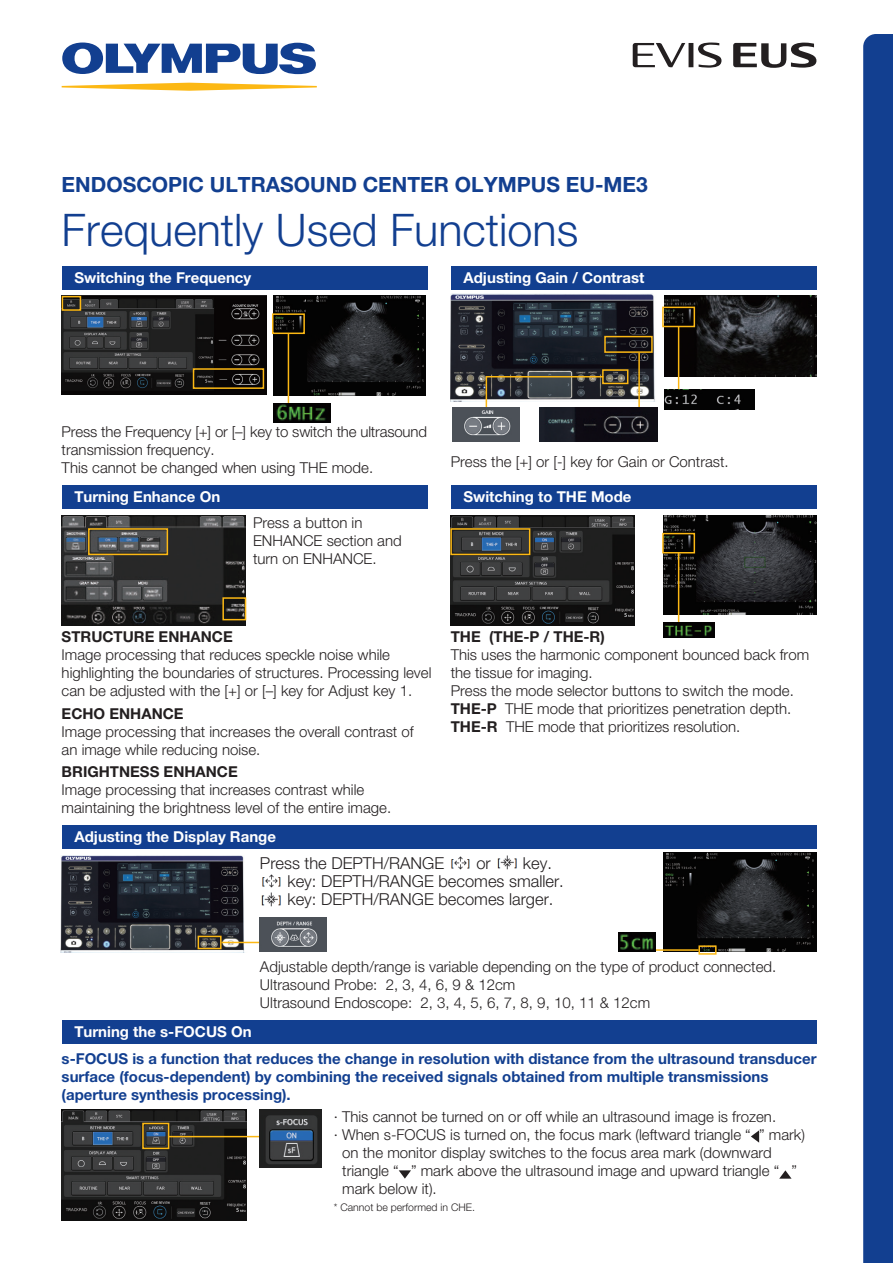
<style>
.page{position:relative;width:893px;height:1263px;background:#fff}
.page>*{position:absolute;margin:0;border:0;box-sizing:border-box;transform-origin:0 0}
.t1{font:300 45px "Helvetica Neue LT Std";color:#123f90}
.t2{font:700 21px "Helvetica Neue LT Std";color:#123f90}
.t3{font:300 16.5px/18px "Helvetica Neue LT Std";color:#231f20}
.t4{font:300 15px/18px "Helvetica Neue LT Std";color:#231f20}
.t5{font:700 15px/18px "Helvetica Neue LT Std";color:#123f90}
.t6{font:700 15px "Helvetica Neue LT Std";color:#fff}
.t7{font:700 15px "Helvetica Neue LT Std";color:#231f20}
.t8{font:300 10.5px "Helvetica Neue LT Std";color:#231f20}
.s1{font-weight:700}
</style>
<div class="page">
<svg style="left:62px;top:43px;width:254px;height:31px"></svg>
<svg style="left:62px;top:83px;width:255px;height:8px"></svg>
<svg style="left:863px;top:34px;width:30px;height:1229px;background:#174392"></svg>
<img style="left:450px;top:294px;width:205px;height:108px">
<svg style="left:633px;top:43px;width:183px;height:25px"></svg>
<div style="left:62px;top:266px;width:365px;height:23px;background:#123f90"></div>
<img style="left:62px;top:296px;width:205px;height:98px">
<img style="left:62px;top:298px;width:152px;height:91px">
<img style="left:274px;top:296px;width:152px;height:99px">
<div style="left:193px;top:368px;width:71px;height:21px;border:2px solid #fcb814"></div>
<div style="left:272px;top:313px;width:33px;height:21px;border:2px solid #fcb814"></div>
<hr style="left:288px;top:333px;width:1px;height:72px;background:#fcb814">
<div style="left:451px;top:266px;width:365px;height:23px;background:#123f90"></div>
<img style="left:664px;top:296px;width:152px;height:81px">
<div style="left:604px;top:336px;width:49px;height:17px;border:2px solid #fcb814"></div>
<div style="left:602px;top:369px;width:26px;height:15px;border:2px solid #fcb814"></div>
<svg style="left:485px;top:375px;width:120px;height:43px"></svg>
<img style="left:453px;top:407px;width:67px;height:34px">
<hr style="left:638px;top:353px;width:2px;height:62px;background:#fcb814">
<img style="left:540px;top:407px;width:117px;height:34px">
<div style="left:662px;top:307px;width:33px;height:20px;border:2px solid #fcb814"></div>
<hr style="left:678px;top:326px;width:1px;height:72px;background:#fcb814">
<img style="left:664px;top:390px;width:90px;height:19px">
<div style="left:62px;top:1020px;width:754px;height:24px;background:#123f90"></div>
<img style="left:62px;top:1110px;width:184px;height:110px">
<div style="left:142px;top:1123px;width:27px;height:26px;border:2px solid #fcb814"></div>
<hr style="left:168px;top:1136px;width:93px;height:1px;background:#fcb814">
<img style="left:260px;top:1110px;width:62px;height:58px">
<svg style="left:751px;top:1130px;width:8px;height:13px"></svg>
<svg style="left:399px;top:1170px;width:12px;height:9px"></svg>
<svg style="left:779px;top:1170px;width:13px;height:9px"></svg>
<div style="left:62px;top:296px;width:19px;height:15px;border:2px solid #fcb814"></div>
<img style="left:664px;top:515px;width:152px;height:100px">
<div style="left:662px;top:533px;width:33px;height:20px;border:2px solid #fcb814"></div>
<hr style="left:678px;top:552px;width:1px;height:73px;background:#fcb814">
<div style="left:62px;top:485px;width:365px;height:24px;background:#123f90"></div>
<div style="left:451px;top:485px;width:365px;height:24px;background:#123f90"></div>
<img style="left:62px;top:515px;width:183px;height:111px">
<img style="left:450px;top:515px;width:184px;height:111px">
<img style="left:664px;top:623px;width:51px;height:15px">
<div style="left:88px;top:528px;width:80px;height:27px;border:2px solid #fcb814"></div>
<div style="left:222px;top:597px;width:24px;height:23px;border:2px solid #fcb814"></div>
<div style="left:450px;top:528px;width:80px;height:27px;border:2px solid #fcb814"></div>
<img style="left:274px;top:403px;width:57px;height:19px">
<img style="left:60px;top:855px;width:187px;height:98px">
<div style="left:62px;top:825px;width:754px;height:24px;background:#123f90"></div>
<img style="left:451px;top:856px;width:19px;height:14px">
<img style="left:262px;top:874px;width:19px;height:14px">
<img style="left:497px;top:856px;width:20px;height:13px">
<img style="left:261px;top:893px;width:20px;height:13px">
<div style="left:198px;top:936px;width:24px;height:13px;border:2px solid #fcb814"></div>
<hr style="left:221px;top:942px;width:39px;height:1px;background:#fcb814">
<img style="left:260px;top:917px;width:67px;height:34px">
<img style="left:664px;top:852px;width:152px;height:100px">
<div style="left:698px;top:945px;width:19px;height:10px;border:2px solid #fcb814"></div>
<hr style="left:655px;top:949px;width:43px;height:2px;background:#fcb814">
<img style="left:619px;top:932px;width:36px;height:20px">
<h2 class="t2" style="left:62px;top:172px;width:588px">ENDOSCOPIC ULTRASOUND CENTER OLYMPUS EU-ME3</h2>
<h1 class="t1" style="left:62px;top:202px;width:518px">Frequently Used Functions</h1>
<p class="t6" style="left:74px;top:268px;width:178px">Switching the Frequency</p>
<p class="t6" style="left:463px;top:268px;width:182px">Adjusting Gain / Contrast</p>
<p class="t4" style="left:62px;top:422px;width:367px">Press the Frequency [+] or [–] key to switch the ultrasound transmission frequency.<br>This cannot be changed when using THE mode.</p>
<p class="t4" style="left:451px;top:452px;width:279px">Press the [+] or [-] key for Gain or Contrast.</p>
<p class="t6" style="left:74px;top:487px;width:147px">Turning Enhance On</p>
<p class="t6" style="left:463px;top:487px;width:170px">Switching to THE Mode</p>
<p class="t4" style="left:253px;top:513px;width:150px">Press a button in<br>ENHANCE section and turn on ENHANCE.</p>
<p class="t7" style="left:62px;top:628px;width:173px">STRUCTURE ENHANCE</p>
<p class="t4" style="left:62px;top:646px;width:371px">Image processing that reduces speckle noise while highlighting the boundaries of structures. Processing level can be adjusted with the [+] or [–] key for Adjust key 1.</p>
<p class="t7" style="left:62px;top:704px;width:123px">ECHO ENHANCE</p>
<p class="t4" style="left:62px;top:722px;width:354px">Image processing that increases the overall contrast of an image while reducing noise.</p>
<p class="t7" style="left:62px;top:762px;width:178px">BRIGHTNESS ENHANCE</p>
<p class="t4" style="left:62px;top:780px;width:331px">Image processing that increases contrast while maintaining the brightness level of the entire image.</p>
<p class="t6" style="left:74px;top:827px;width:203px">Adjusting the Display Range</p>
<p class="t7" style="left:451px;top:628px;width:156px">THE (THE-P / THE-R)</p>
<p class="t4" style="left:451px;top:646px;width:360px">This uses the harmonic component bounced back from the tissue for imaging.<br>Press the mode selector buttons to switch the mode.<br><span class="s1">THE-P</span> THE mode that prioritizes penetration depth.<br><span class="s1">THE-R</span> THE mode that prioritizes resolution.</p>
<p class="t3" style="left:260px;top:853px;width:186px">Press the DEPTH/RANGE</p>
<p class="t3" style="left:476px;top:853px;width:16px">or</p>
<p class="t3" style="left:287px;top:853px;width:278px;text-indent:235px">key. key: DEPTH/RANGE becomes smaller. key: DEPTH/RANGE becomes larger.</p>
<p class="t4" style="left:260px;top:957px;width:518px">Adjustable depth/range is variable depending on the type of product connected.<br>Ultrasound Probe: 2, 3, 4, 6, 9 &amp; 12cm<br>Ultrasound Endoscope: 2, 3, 4, 5, 6, 7, 8, 9, 10, 11 &amp; 12cm</p>
<p class="t6" style="left:74px;top:1022px;width:179px">Turning the s-FOCUS On</p>
<p class="t5" style="left:62px;top:1049px;width:756px">s-FOCUS is a function that reduces the change in resolution with distance from the ultrasound transducer surface (focus-dependent) by combining the received signals obtained from multiple transmissions (aperture synthesis processing).</p>
<p class="t4" style="left:334px;top:1107px;width:444px">· This cannot be turned on or off while an ultrasound image is frozen.</p>
<p class="t4" style="left:334px;top:1125px;width:473px">· When s-FOCUS is turned on, the focus mark (leftward triangle “ ” mark)</p>
<p class="t4" style="left:342px;top:1143px;width:431px">on the monitor display switches to the focus area mark (downward</p>
<p class="t4" style="left:342px;top:1161px;width:456px">triangle “ ” mark above the ultrasound image and upward triangle “ ”</p>
<p class="t4" style="left:342px;top:1179px;width:96px">mark below it).</p>
<p class="t8" style="left:334px;top:1201px;width:143px">* Cannot be performed in CHE.</p>
</div>
